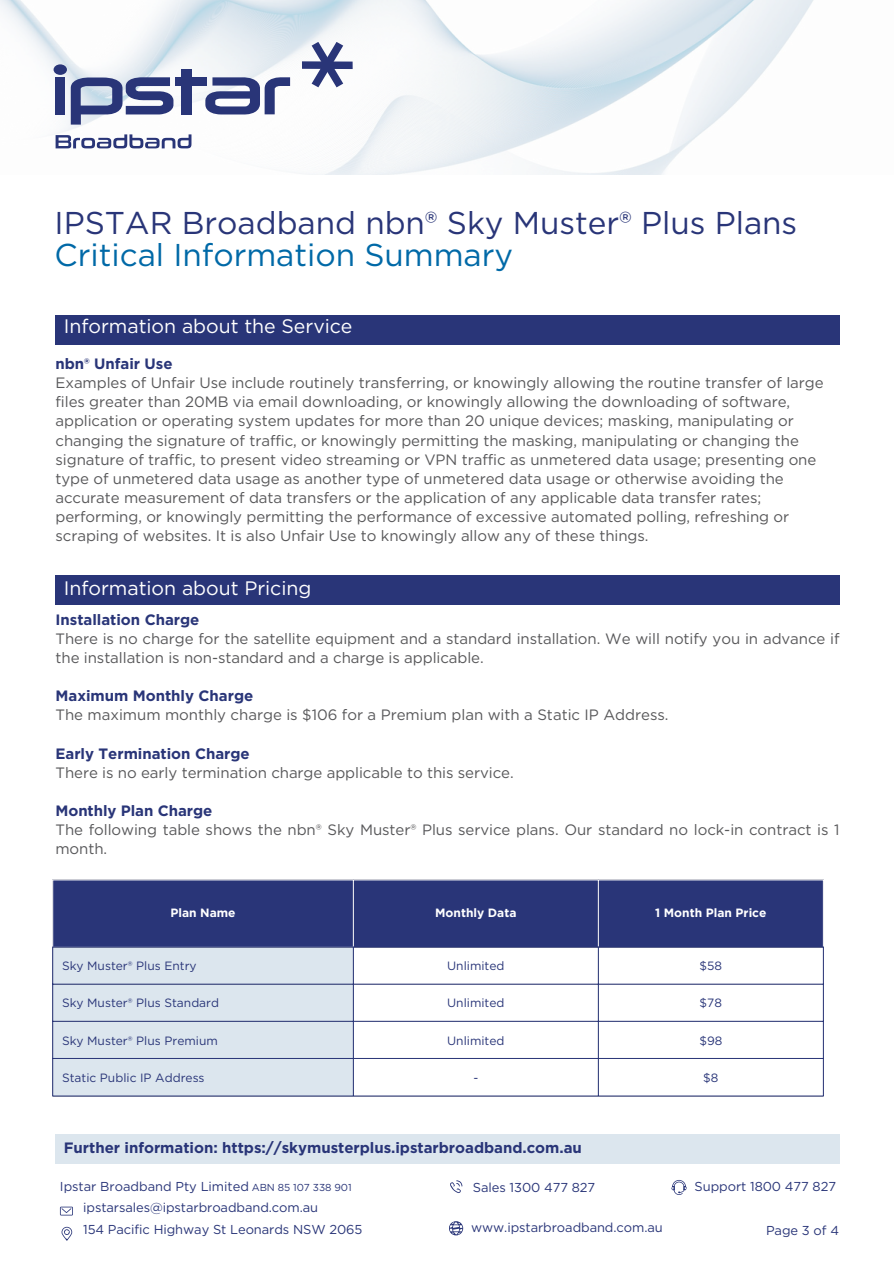
<style>
.page{position:relative;width:894px;height:1264px;background:#fff}
.page>*{position:absolute;margin:0;border:0;box-sizing:border-box;transform-origin:0 0}
.t1{font:31.5px/31.5px "Gotham";color:#293578}
.t2{font:19.5px "Gotham";color:#fff}
.t3{font:15px/19.2px "Gotham";letter-spacing:-.005em;color:#58585a}
.t4{font:700 15px "Gotham";color:#293578}
.t5{font:12.9px/21.3px "Gotham";letter-spacing:-.005em;color:#293578}
.t6{font:12px "Gotham";color:#293578}
.t7{font:700 12px "Gotham";color:#fff}
.t8{font:10.05px "Gotham";letter-spacing:-.005em;color:#293578}
.s1{color:#0069a7}
.s2{font-weight:700;color:#293578}
</style>
<div class="page">
<img style="left:0;top:0;width:814px;height:174px">
<div style="left:55px;top:77px;width:10px;height:37px;background:#293578"></div>
<div style="left:54px;top:64px;width:13px;height:11px;background:#293578;border-radius:50%"></div>
<svg style="left:71px;top:77px;width:102px;height:48px"></svg>
<div style="left:181px;top:69px;width:10px;height:45px;background:#293578"></div>
<div style="left:175px;top:77px;width:32px;height:9px;background:#293578"></div>
<svg style="left:204px;top:77px;width:86px;height:38px"></svg>
<svg style="left:311px;top:42px;width:32px;height:45px"></svg>
<div style="left:302px;top:61px;width:50px;height:8px;background:#293578"></div>
<svg style="left:56px;top:134px;width:135px;height:14px"></svg>
<div style="left:55px;top:315px;width:784px;height:30px;background:#293578"></div>
<div style="left:55px;top:575px;width:784px;height:30px;background:#293578"></div>
<div style="left:55px;top:1134px;width:784px;height:30px;background:#dce6ee"></div>
<svg style="left:60px;top:1206px;width:13px;height:9px"></svg>
<svg style="left:62px;top:1226px;width:10px;height:14px"></svg>
<svg style="left:449px;top:1221px;width:14px;height:14px"></svg>
<svg style="left:450px;top:1180px;width:12px;height:12px"></svg>
<svg style="left:671px;top:1180px;width:15px;height:14px"></svg>
<div style="left:53px;top:880px;width:769px;height:66px;background:#293578"></div>
<div style="left:53px;top:947px;width:300px;height:148px;background:#dce6ee"></div>
<hr style="left:353px;top:880px;width:1px;height:66px;background:#fff">
<hr style="left:598px;top:880px;width:1px;height:66px;background:#fff">
<hr style="left:52px;top:947px;width:1px;height:148px;background:#293578">
<hr style="left:353px;top:947px;width:1px;height:148px;background:#293578">
<hr style="left:598px;top:947px;width:1px;height:148px;background:#293578">
<hr style="left:822px;top:947px;width:1px;height:148px;background:#293578">
<hr style="left:52px;top:946px;width:771px;height:1px;background:#293578">
<hr style="left:52px;top:983px;width:771px;height:1px;background:#293578">
<hr style="left:52px;top:1021px;width:771px;height:1px;background:#293578">
<hr style="left:52px;top:1058px;width:771px;height:1px;background:#293578">
<hr style="left:52px;top:1095px;width:771px;height:1px;background:#293578">
<h4 class="t1" style="left:55px;top:207px;width:744px">IPSTAR Broadband nbn® Sky Muster® Plus Plans<br><span class="s1">Critical Information Summary</span></h4>
<h4 class="t2" style="left:64px;top:314px;width:290px">Information about the Service</h4>
<p class="t3" style="left:55px;top:354px;width:769px"><span class="s2">nbn® Unfair Use<br></span>Examples of Unfair Use include routinely transferring, or knowingly allowing the routine transfer of large files greater than 20MB via email downloading, or knowingly allowing the downloading of software, application or operating system updates for more than 20 unique devices; masking, manipulating or changing the signature of traffic, or knowingly permitting the masking, manipulating or changing the signature of traffic, to present video streaming or VPN traffic as unmetered data usage; presenting one type of unmetered data usage as another type of unmetered data usage or otherwise avoiding the accurate measurement of data transfers or the application of any applicable data transfer rates; performing, or knowingly permitting the performance of excessive automated polling, refreshing or scraping of websites. It is also Unfair Use to knowingly allow any of these things.</p>
<h4 class="t2" style="left:64px;top:576px;width:249px">Information about Pricing</h4>
<h1 class="t3" style="left:55px;top:609px;width:785px"><span class="s2">Installation Charge<br></span>There is no charge for the satellite equipment and a standard installation. We will notify you in advance if the installation is non-standard and a charge is applicable.</h1>
<h2 class="t3" style="left:55px;top:686px;width:614px"><span class="s2">Maximum Monthly Charge<br></span>The maximum monthly charge is $106 for a Premium plan with a Static IP Address.</h2>
<h4 class="t3" style="left:55px;top:743px;width:459px"><span class="s2">Early Termination Charge<br></span>There is no early termination charge applicable to this service.</h4>
<h2 class="t3" style="left:55px;top:801px;width:785px"><span class="s2">Monthly Plan Charge<br></span>The following table shows the nbn® Sky Muster® Plus service plans. Our standard no lock-in contract is 1 month.</h2>
<p class="t7" style="left:170px;top:905px;width:67px">Plan Name</p>
<p class="t7" style="left:435px;top:905px;width:83px">Monthly Data</p>
<p class="t7" style="left:655px;top:905px;width:113px">1 Month Plan Price</p>
<p class="t6" style="left:62px;top:958px;width:136px">Sky Muster® Plus Entry</p>
<p class="t6" style="left:447px;top:958px;width:59px">Unlimited</p>
<p class="t6" style="left:699px;top:958px;width:24px">$58</p>
<p class="t6" style="left:62px;top:995px;width:158px">Sky Muster® Plus Standard</p>
<p class="t6" style="left:447px;top:995px;width:59px">Unlimited</p>
<p class="t6" style="left:699px;top:995px;width:24px">$78</p>
<h3 class="t6" style="left:62px;top:1033px;width:157px">Sky Muster® Plus Premium</h3>
<h5 class="t6" style="left:447px;top:1033px;width:59px">Unlimited</h5>
<p class="t6" style="left:699px;top:1033px;width:24px">$98</p>
<h5 class="t6" style="left:62px;top:1070px;width:144px">Static Public IP Address</h5>
<h5 class="t6" style="left:473px;top:1070px;width:6px">-</h5>
<h5 class="t6" style="left:703px;top:1070px;width:17px">$8</h5>
<h4 class="t4" style="left:64px;top:1138px;width:519px">Further information: https://skymusterplus.ipstarbroadband.com.au</h4>
<p class="t5" style="left:60px;top:1175px;width:190px">Ipstar Broadband Pty Limited</p>
<p class="t5" style="left:694px;top:1175px;width:143px">Support 1800 477 827</p>
<p class="t8" style="left:252px;top:1180px;width:101px">ABN 85 107 338 901</p>
<p class="t5" style="left:473px;top:1176px;width:124px">Sales 1300 477 827</p>
<p class="t5" style="left:471px;top:1216px;width:193px">www.ipstarbroadband.com.au</p>
<p class="t5" style="left:83px;top:1196px;width:281px">ipstarsales@ipstarbroadband.com.au<br>154 Pacific Highway St Leonards NSW 2065</p>
<p class="t5" style="left:765px;top:1219px;width:74px">Page 3 of 4</p>
</div>
